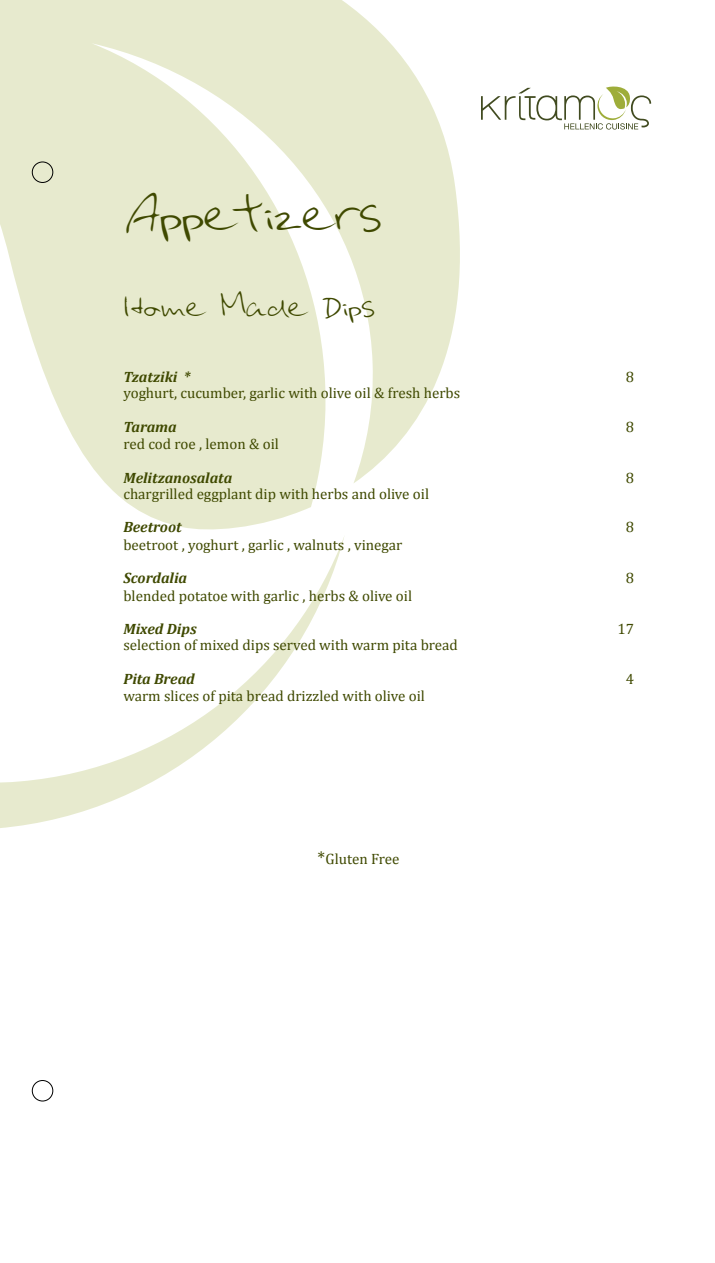
<style>
.page{position:relative;width:715px;height:1263px;background:#fff}
.page>*{position:absolute;margin:0;border:0;box-sizing:border-box;transform-origin:0 0}
.t1{font:45px "Urara";color:#3f4900}
.t2{font:27px "Urara";color:#3f4900}
.t3{font:15px "Cambria";color:#3f4900}
.t4{font:italic 700 15px "Cambria";color:#3f4900}
.s1{font-size:18px}
</style>
<div class="page">
<svg style="left:0;top:537px;width:344px;height:291px"></svg>
<svg style="left:0;top:0;width:460px;height:530px;fill:#e7eace"></svg>
<div style="left:32px;top:162px;width:21px;height:21px;border:1px solid #000;border-radius:50%"></div>
<div style="left:32px;top:1080px;width:21px;height:21px;border:1px solid #000;border-radius:50%"></div>
<svg style="left:481px;top:86px;width:170px;height:44px"></svg>
<h1 class="t1" style="left:123px;top:188px;width:258px">Appetizers</h1>
<h2 class="t2" style="left:123px;top:291px;width:252px">Home Made Dips</h2>
<p class="t4" style="left:123px;top:366px;width:69px">Tzatziki *</p>
<p class="t3" style="left:625px;top:368px;width:10px">8</p>
<p class="t3" style="left:123px;top:384px;width:338px">yoghurt, cucumber, garlic with olive oil &amp; fresh herbs</p>
<p class="t4" style="left:123px;top:417px;width:55px">Tarama</p>
<p class="t3" style="left:625px;top:418px;width:10px">8</p>
<p class="t3" style="left:123px;top:435px;width:157px">red cod roe , lemon &amp; oil</p>
<p class="t4" style="left:123px;top:467px;width:110px">Melitzanosalata</p>
<p class="t3" style="left:625px;top:469px;width:10px">8</p>
<p class="t3" style="left:123px;top:485px;width:307px">chargrilled eggplant dip with herbs and olive oil</p>
<p class="t4" style="left:123px;top:516px;width:60px">Beetroot</p>
<p class="t3" style="left:625px;top:518px;width:10px">8</p>
<p class="t3" style="left:123px;top:536px;width:280px">beetroot , yoghurt , garlic , walnuts , vinegar</p>
<p class="t4" style="left:123px;top:567px;width:65px">Scordalia</p>
<p class="t3" style="left:625px;top:569px;width:10px">8</p>
<p class="t3" style="left:123px;top:587px;width:290px">blended potatoe with garlic , herbs &amp; olive oil</p>
<p class="t4" style="left:123px;top:618px;width:75px">Mixed Dips</p>
<p class="t3" style="left:617px;top:619px;width:18px">17</p>
<p class="t3" style="left:123px;top:636px;width:336px">selection of mixed dips served with warm pita bread</p>
<p class="t4" style="left:123px;top:668px;width:73px">Pita Bread</p>
<p class="t3" style="left:625px;top:670px;width:10px">4</p>
<p class="t3" style="left:123px;top:687px;width:303px">warm slices of pita bread drizzled with olive oil</p>
<p class="t3" style="left:317px;top:850px;width:83px"><span class="s1">*</span>Gluten Free</p>
</div>
